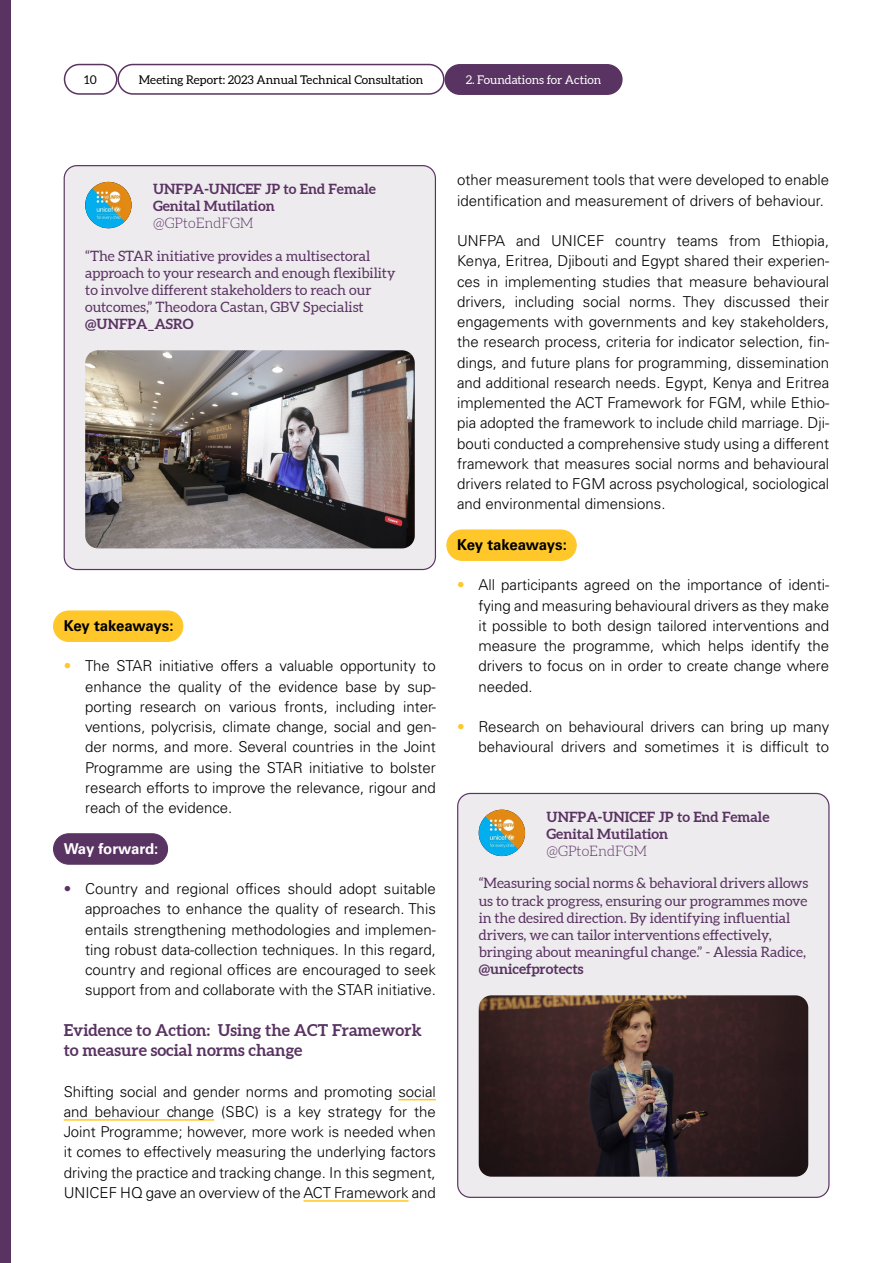
<style>
.page{position:relative;width:893px;height:1263px;background:#fff}
.page>*{position:absolute;margin:0;border:0;box-sizing:border-box;transform-origin:0 0}
.t1{font:700 16.5px/20.2px "Aleo";color:#593361}
.t2{font:300 15px/20.2px "Univers LT Std";color:#000;text-align:justify}
.t3{font:700 15px "Univers LT Std";letter-spacing:-.015em;color:#000}
.t4{font:700 15px "Univers LT Std";letter-spacing:-.02em;color:#fff}
.t5{font:14.25px/17.1px "Aleo";letter-spacing:-.005em;color:#593361}
.t6{font:700 14.25px/17.1px "Aleo";color:#593361}
.t7{font:300 14.25px "Aleo";color:#593361}
.t8{font:12px "Aleo";color:#000}
.t9{font:12px "Aleo";color:#fff}
.s1{color:#ffc729}
.s2{color:#593361}
</style>
<div class="page">
<div style="left:0;top:0;width:11px;height:1263px;background:#593361"></div>
<div style="left:54px;top:834px;width:114px;height:30px;background:#593361;border-radius:15px"></div>
<div style="left:53px;top:833px;width:115px;height:31px;border:1px solid #593361;border-radius:15px"></div>
<div style="left:54px;top:611px;width:129px;height:30px;background:#ffc729;border-radius:15px"></div>
<div style="left:53px;top:611px;width:130px;height:31px;border:1px solid #ffc729;border-radius:15px"></div>
<div style="left:64px;top:165px;width:371px;height:405px;background:#eeebef;border-radius:13px"></div>
<img style="left:85px;top:350px;width:330px;height:198px">
<img style="left:85px;top:182px;width:47px;height:46px;border-radius:23px">
<hr style="left:398px;top:1099px;width:38px;height:1px;background:#ffc729">
<hr style="left:64px;top:1119px;width:150px;height:2px;background:#ffc729">
<hr style="left:303px;top:1200px;width:106px;height:2px;background:#ffc729">
<div style="left:458px;top:793px;width:371px;height:405px;background:#eeebef;border-radius:13px"></div>
<img style="left:479px;top:995px;width:329px;height:182px">
<img style="left:479px;top:810px;width:46px;height:46px;border-radius:23px">
<div style="left:447px;top:530px;width:129px;height:30px;background:#ffc729;border-radius:15px"></div>
<div style="left:446px;top:530px;width:131px;height:31px;border:1px solid #ffc729;border-radius:15px"></div>
<div style="left:64px;top:64px;width:53px;height:31px;border:2px solid #593361;border-radius:15px"></div>
<div style="left:117px;top:64px;width:328px;height:31px;border:2px solid #593361;border-radius:15px"></div>
<div style="left:445px;top:65px;width:177px;height:29px;background:#593361;border-radius:15px"></div>
<div style="left:445px;top:64px;width:178px;height:31px;border:2px solid #593361;border-radius:15px"></div>
<p class="t8" style="left:84px;top:73px;width:14px">10</p>
<p class="t8" style="left:139px;top:73px;width:286px">Meeting Report: 2023 Annual Technical Consultation</p>
<p class="t9" style="left:466px;top:73px;width:137px">2. Foundations for Action</p>
<p class="t6" style="left:153px;top:181px;width:224px">UNFPA-UNICEF JP to End Female<br>Genital Mutilation</p>
<p class="t7" style="left:153px;top:215px;width:102px">@GPtoEndFGM</p>
<p class="t5" style="left:85px;top:248px;width:312px">“The STAR initiative provides a multisectoral approach to your research and enough flexibility to involve different stakeholders to reach our outcomes,” Theodora Castan, GBV Specialist</p>
<p class="t6" style="left:85px;top:316px;width:110px">@UNFPA_ASRO</p>
<p class="t3" style="left:64px;top:617px;width:111px">Key takeaways:</p>
<p class="t2" style="left:85px;top:656px;width:352px;text-indent:-21px"><span class="s1">•</span> The STAR initiative offers a valuable opportunity to enhance the quality of the evidence base by sup&shy;porting research on various fronts, including inter&shy;ventions, polycrisis, climate change, social and gen&shy;der norms, and more. Several countries in the Joint Programme are using the STAR initiative to bolster research efforts to improve the relevance, rigour and reach of the evidence.</p>
<p class="t4" style="left:64px;top:839px;width:96px">Way forward:</p>
<p class="t2" style="left:85px;top:879px;width:352px;text-indent:-21px"><span class="s2">•</span> Country and regional offices should adopt suitable approaches to enhance the quality of research. This entails strengthening methodologies and implemen&shy;ting robust data-collection techniques. In this regard, country and regional offices are encouraged to seek support from and collaborate with the STAR initiative.</p>
<p class="t1" style="left:64px;top:1020px;width:359px">Evidence to Action: Using the ACT Framework to measure social norms change</p>
<p class="t2" style="left:64px;top:1081px;width:374px">Shifting social and gender norms and promoting social and behaviour change (SBC) is a key strategy for the Joint Programme; however, more work is needed when it comes to effectively measuring the underlying factors driving the practice and tracking change. In this segment, UNICEF HQ gave an overview of the ACT Framework and</p>
<p class="t2" style="left:457px;top:170px;width:374px">other measurement tools that were developed to enable identification and measurement of drivers of behaviour.</p>
<p class="t2" style="left:457px;top:231px;width:374px">UNFPA and UNICEF country teams from Ethiopia, Kenya, Eritrea, Djibouti and Egypt shared their experien&shy;ces in implementing studies that measure behavioural drivers, including social norms. They discussed their engagements with governments and key stakeholders, the research process, criteria for indicator selection, fin&shy;dings, and future plans for programming, dissemination and additional research needs. Egypt, Kenya and Eritrea implemented the ACT Framework for FGM, while Ethio&shy;pia adopted the framework to include child marriage. Dji&shy;bouti conducted a comprehensive study using a different framework that measures social norms and behavioural drivers related to FGM across psychological, sociological and environmental dimensions.</p>
<p class="t3" style="left:457px;top:536px;width:111px">Key takeaways:</p>
<p class="t2" style="left:478px;top:575px;width:352px;text-indent:-21px"><span class="s1">•</span> All participants agreed on the importance of identi&shy;fying and measuring behavioural drivers as they make it possible to both design tailored interventions and measure the programme, which helps identify the drivers to focus on in order to create change where needed.</p>
<p class="t2" style="left:457px;top:717px;width:374px;text-align:right"><span class="s1">•</span> Research on behavioural drivers can bring up many behavioural drivers and sometimes it is difficult to</p>
<p class="t6" style="left:547px;top:808px;width:224px">UNFPA-UNICEF JP to End Female<br>Genital Mutilation</p>
<p class="t7" style="left:547px;top:842px;width:102px">@GPtoEndFGM</p>
<p class="t5" style="left:479px;top:875px;width:331px">“Measuring social norms &amp; behavioral drivers allows us to track progress, ensuring our programmes move in the desired direction. By identifying influential drivers, we can tailor interventions effectively, bringing about meaningful change.” - Alessia Radice,</p>
<p class="t6" style="left:479px;top:961px;width:106px">@unicefprotects</p>
</div>
